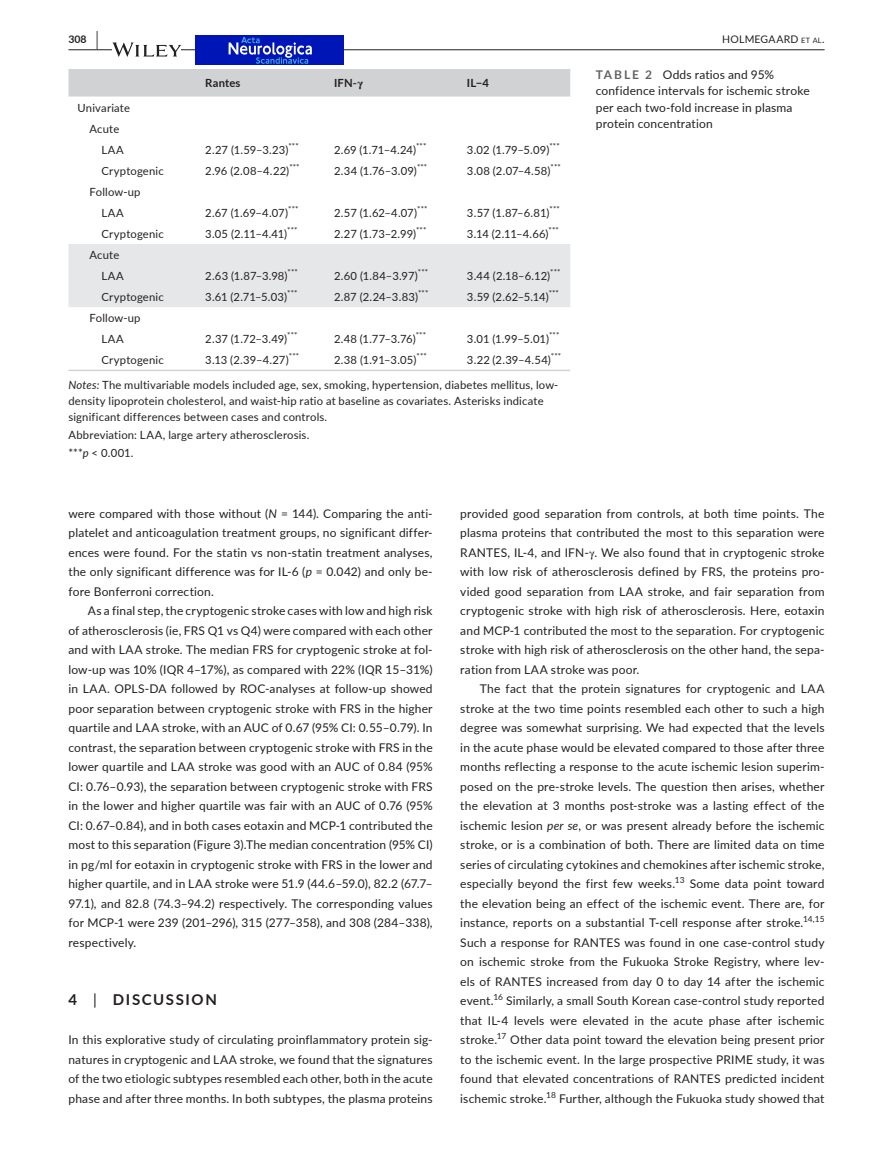
<style>
.page{position:relative;width:893px;height:1174px;background:#fff}
.page>*{position:absolute;margin:0;border:0;box-sizing:border-box;transform-origin:0 0}
.t1{font:700 15px "Lato";letter-spacing:.11em;color:#231f20}
.t2{font:12px/19.5px "Lato";letter-spacing:.015em;color:#231f20;text-align:justify}
.t3{font:11.25px/21px "Lato";letter-spacing:.015em;color:#231f20}
.t4{font:700 11.25px "Lato";letter-spacing:.02em;color:#231f20}
.t5{font:10.5px "Lato";letter-spacing:.02em;color:#231f20}
.t6{font:700 10.5px "Lato";color:#231f20}
.t7{font:8.4px "Lato";color:#231f20}
.t8{font:7.8px "Lato";color:#231f20}
.s1{font-size:19.5px}
.s2{font-size:7.35px}
.s3{font-family:"STIX"}
.s4{font-style:italic}
.s5{font-weight:700;color:#636366}
.s6{font-weight:400}
</style>
<div class="page">
<hr style="left:68px;top:49px;width:756px;height:1px;background:#231f20">
<div style="left:195px;top:35px;width:149px;height:30px;background:#0015b6"></div>
<svg style="left:68px;top:37px;width:502px;height:60px"></svg>
<div style="left:68px;top:244px;width:502px;height:63px;background:#e6e7e9"></div>
<hr style="left:68px;top:369px;width:128px;height:2px;background:#d1d2d4">
<hr style="left:196px;top:369px;width:129px;height:2px;background:#d1d2d4">
<hr style="left:325px;top:369px;width:133px;height:2px;background:#d1d2d4">
<hr style="left:458px;top:369px;width:112px;height:2px;background:#d1d2d4">
<p class="t6" style="left:68px;top:31px;width:31px">308 <span class="s1">|</span></p>
<p class="t5" style="left:722px;top:31px;width:104px">HOLMEGAARD <span class="s2">et al</span>.</p>
<p class="t4" style="left:205px;top:75px;width:37px">Rantes</p>
<p class="t4" style="left:334px;top:75px;width:31px">IFN-<span class="s3">γ</span></p>
<p class="t4" style="left:467px;top:75px;width:24px">IL−4</p>
<p class="t3" style="left:77px;top:96px;width:54px">Univariate</p>
<p class="t3" style="left:89px;top:118px;width:31px">Acute</p>
<p class="t3" style="left:101px;top:139px;width:24px">LAA</p>
<p class="t3" style="left:205px;top:139px;width:85px">2.27 (1.59–3.23)</p>
<p class="t8" style="left:288px;top:140px;width:12px">***</p>
<p class="t8" style="left:416px;top:140px;width:12px">***</p>
<p class="t3" style="left:334px;top:139px;width:83px">2.69 (1.71–4.24)</p>
<p class="t8" style="left:549px;top:140px;width:12px">***</p>
<p class="t3" style="left:467px;top:139px;width:84px">3.02 (1.79–5.09)</p>
<p class="t8" style="left:289px;top:161px;width:12px">***</p>
<p class="t3" style="left:101px;top:160px;width:64px">Cryptogenic</p>
<p class="t3" style="left:205px;top:160px;width:86px">2.96 (2.08–4.22)</p>
<p class="t8" style="left:417px;top:161px;width:12px">***</p>
<p class="t3" style="left:334px;top:160px;width:84px">2.34 (1.76–3.09)</p>
<p class="t8" style="left:551px;top:161px;width:12px">***</p>
<p class="t3" style="left:467px;top:160px;width:85px">3.08 (2.07–4.58)</p>
<p class="t3" style="left:89px;top:181px;width:52px;text-align:center">Follow-up<br>LAA</p>
<p class="t8" style="left:288px;top:203px;width:12px">***</p>
<p class="t3" style="left:205px;top:202px;width:84px">2.67 (1.69–4.07)</p>
<p class="t8" style="left:417px;top:203px;width:12px">***</p>
<p class="t3" style="left:334px;top:202px;width:85px">2.57 (1.62–4.07)</p>
<p class="t8" style="left:550px;top:203px;width:12px">***</p>
<p class="t3" style="left:467px;top:202px;width:84px">3.57 (1.87–6.81)</p>
<p class="t8" style="left:287px;top:224px;width:12px">***</p>
<p class="t3" style="left:101px;top:223px;width:64px">Cryptogenic</p>
<p class="t3" style="left:205px;top:223px;width:83px">3.05 (2.11–4.41)</p>
<p class="t8" style="left:416px;top:224px;width:12px">***</p>
<p class="t3" style="left:334px;top:223px;width:83px">2.27 (1.73–2.99)</p>
<p class="t8" style="left:549px;top:224px;width:12px">***</p>
<p class="t3" style="left:467px;top:223px;width:83px">3.14 (2.11–4.66)</p>
<p class="t3" style="left:101px;top:244px;width:24px;text-indent:-12px">Acute<br>LAA</p>
<p class="t8" style="left:288px;top:267px;width:12px">***</p>
<p class="t3" style="left:205px;top:265px;width:84px">2.63 (1.87–3.98)</p>
<p class="t8" style="left:418px;top:267px;width:12px">***</p>
<p class="t3" style="left:334px;top:265px;width:85px">2.60 (1.84–3.97)</p>
<p class="t8" style="left:550px;top:267px;width:12px">***</p>
<p class="t3" style="left:467px;top:265px;width:85px">3.44 (2.18–6.12)</p>
<p class="t8" style="left:287px;top:288px;width:12px">***</p>
<p class="t3" style="left:101px;top:286px;width:64px">Cryptogenic</p>
<p class="t3" style="left:205px;top:286px;width:83px">3.61 (2.71–5.03)</p>
<p class="t8" style="left:418px;top:288px;width:12px">***</p>
<p class="t3" style="left:334px;top:286px;width:86px">2.87 (2.24–3.83)</p>
<p class="t8" style="left:549px;top:288px;width:12px">***</p>
<p class="t3" style="left:467px;top:286px;width:83px">3.59 (2.62–5.14)</p>
<p class="t3" style="left:89px;top:307px;width:52px;text-align:center">Follow-up<br>LAA</p>
<p class="t8" style="left:287px;top:330px;width:12px">***</p>
<p class="t3" style="left:205px;top:328px;width:83px">2.37 (1.72–3.49)</p>
<p class="t8" style="left:416px;top:330px;width:12px">***</p>
<p class="t3" style="left:334px;top:328px;width:83px">2.48 (1.77–3.76)</p>
<p class="t8" style="left:549px;top:330px;width:12px">***</p>
<p class="t3" style="left:467px;top:328px;width:84px">3.01 (1.99–5.01)</p>
<p class="t8" style="left:551px;top:351px;width:12px">***</p>
<p class="t3" style="left:68px;top:377px;width:491px;line-height:15.8px"><span class="s4">Notes:</span> The multivariable models included age, sex, smoking, hypertension, diabetes mellitus, low&shy;density lipoprotein cholesterol, and waist-hip ratio at baseline as covariates. Asterisks indicate significant differences between cases and controls.</p>
<p class="t3" style="left:68px;top:425px;width:242px;line-height:18px">Abbreviation: LAA, large artery atherosclerosis. ***<span class="s4">p</span> &lt; 0.001.</p>
<p class="t8" style="left:289px;top:351px;width:12px">***</p>
<p class="t8" style="left:417px;top:351px;width:12px">***</p>
<p class="t3" style="left:101px;top:349px;width:64px">Cryptogenic</p>
<p class="t3" style="left:205px;top:349px;width:85px">3.13 (2.39–4.27)</p>
<p class="t3" style="left:334px;top:349px;width:84px">2.38 (1.91–3.05)</p>
<p class="t3" style="left:467px;top:349px;width:85px">3.22 (2.39–4.54)</p>
<p class="t2" style="left:596px;top:66px;width:215px;line-height:16.5px;text-align:left"><span class="s5">TABLE 2</span> Odds ratios and 95% confidence intervals for ischemic stroke per each two-fold increase in plasma protein concentration</p>
<p class="t2" style="left:68px;top:503px;width:366px">were compared with those without (<span class="s4">N</span> = 144). Comparing the anti&shy;platelet and anticoagulation treatment groups, no significant differ&shy;ences were found. For the statin vs non-statin treatment analyses, the only significant difference was for IL-6 (<span class="s4">p</span> = 0.042) and only be&shy;fore Bonferroni correction.</p>
<p class="t2" style="left:68px;top:600px;width:366px;text-indent:20px">As a final step, the cryptogenic stroke cases with low and high risk of atherosclerosis (ie, FRS Q1 vs Q4) were compared with each other and with LAA stroke. The median FRS for cryptogenic stroke at fol&shy;low-up was 10% (IQR 4–17%), as compared with 22% (IQR 15–31%) in LAA. OPLS-DA followed by ROC-analyses at follow-up showed poor separation between cryptogenic stroke with FRS in the higher quartile and LAA stroke, with an AUC of 0.67 (95% CI: 0.55–0.79). In contrast, the separation between cryptogenic stroke with FRS in the lower quartile and LAA stroke was good with an AUC of 0.84 (95% CI: 0.76–0.93), the separation between cryptogenic stroke with FRS in the lower and higher quartile was fair with an AUC of 0.76 (95% CI: 0.67–0.84), and in both cases eotaxin and MCP-1 contributed the most to this separation (Figure 3).The median concentration (95% CI) in pg/ml for eotaxin in cryptogenic stroke with FRS in the lower and higher quartile, and in LAA stroke were 51.9 (44.6–59.0), 82.2 (67.7– 97.1), and 82.8 (74.3–94.2) respectively. The corresponding values for MCP-1 were 239 (201–296), 315 (277–358), and 308 (284–338), respectively.</p>
<p class="t1" style="left:68px;top:989px;width:150px">4 <span class="s6">|</span> DISCUSSION</p>
<p class="t2" style="left:68px;top:1029px;width:366px">In this explorative study of circulating proinflammatory protein sig&shy;natures in cryptogenic and LAA stroke, we found that the signatures of the two etiologic subtypes resembled each other, both in the acute phase and after three months. In both subtypes, the plasma proteins</p>
<p class="t2" style="left:460px;top:503px;width:366px">provided good separation from controls, at both time points. The plasma proteins that contributed the most to this separation were RANTES, IL-4, and IFN-<span class="s3">γ</span>. We also found that in cryptogenic stroke with low risk of atherosclerosis defined by FRS, the proteins pro&shy;vided good separation from LAA stroke, and fair separation from cryptogenic stroke with high risk of atherosclerosis. Here, eotaxin and MCP-1 contributed the most to the separation. For cryptogenic stroke with high risk of atherosclerosis on the other hand, the sepa&shy;ration from LAA stroke was poor.</p>
<p class="t2" style="left:460px;top:678px;width:366px;text-indent:20px">The fact that the protein signatures for cryptogenic and LAA stroke at the two time points resembled each other to such a high degree was somewhat surprising. We had expected that the levels in the acute phase would be elevated compared to those after three months reflecting a response to the acute ischemic lesion superim&shy;posed on the pre-stroke levels. The question then arises, whether the elevation at 3 months post-stroke was a lasting effect of the ischemic lesion <span class="s4">per se</span>, or was present already before the ischemic stroke, or is a combination of both. There are limited data on time series of circulating cytokines and chemokines after ischemic stroke, especially beyond the first few weeks.<sup>13</sup> Some data point toward the elevation being an effect of the ischemic event. There are, for instance, reports on a substantial T-cell response after stroke.</p>
<p class="t7" style="left:803px;top:913px;width:23px">14,15</p>
<p class="t2" style="left:460px;top:932px;width:366px">Such a response for RANTES was found in one case-control study on ischemic stroke from the Fukuoka Stroke Registry, where lev&shy;els of RANTES increased from day 0 to day 14 after the ischemic event.<sup>16</sup> Similarly, a small South Korean case-control study reported that IL-4 levels were elevated in the acute phase after ischemic stroke.<sup>17</sup> Other data point toward the elevation being present prior to the ischemic event. In the large prospective PRIME study, it was found that elevated concentrations of RANTES predicted incident ischemic stroke.<sup>18</sup> Further, although the Fukuoka study showed that</p>
</div>
